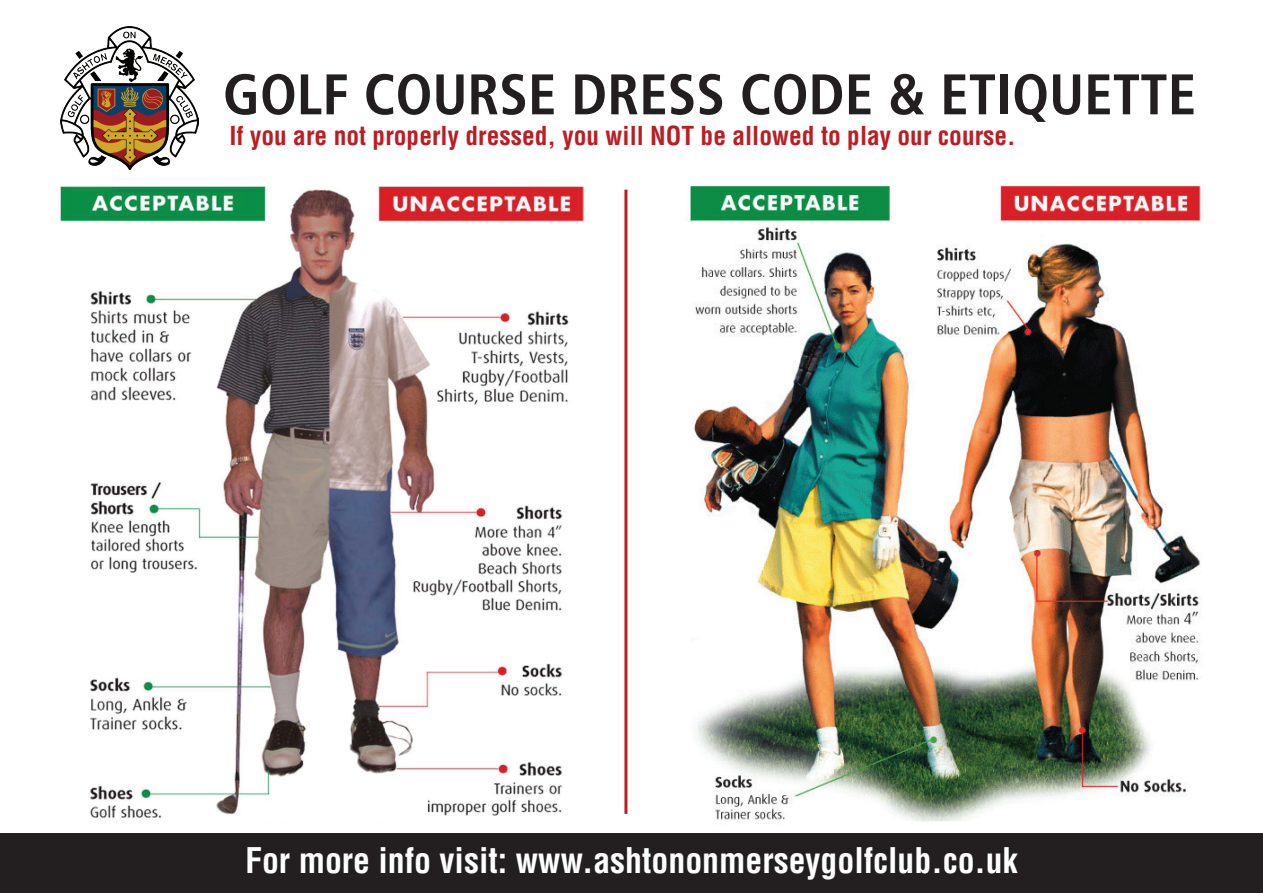
<style>
.page{position:relative;width:1263px;height:893px;background:#fff}
.page>*{position:absolute;margin:0;border:0;box-sizing:border-box;transform-origin:0 0}
.t1{font:700 condensed 57.15px "Frutiger";color:#231f20}
.t2{font:700 condensed 34.5px "Helvetica";color:#fff}
.t3{font:700 condensed 25.5px "Helvetica";color:#bb1d22}
</style>
<div class="page">
<img style="left:686px;top:186px;width:516px;height:635px">
<img style="left:59px;top:186px;width:527px;height:633px">
<img style="left:60px;top:26px;width:139px;height:143px">
<hr style="left:624px;top:190px;width:3px;height:624px;background:#bb1d22">
<div style="left:0;top:833px;width:1263px;height:60px;background:#231f20"></div>
<h1 class="t1" style="left:223px;top:61px;width:975px">GOLF COURSE DRESS CODE &amp; ETIQUETTE</h1>
<p class="t3" style="left:230px;top:120px;width:788px">If you are not properly dressed, you will NOT be allowed to play our course.</p>
<h2 class="t2" style="left:245px;top:838px;width:774px">For more info visit: www.ashtononmerseygolfclub.co.uk</h2>
</div>
